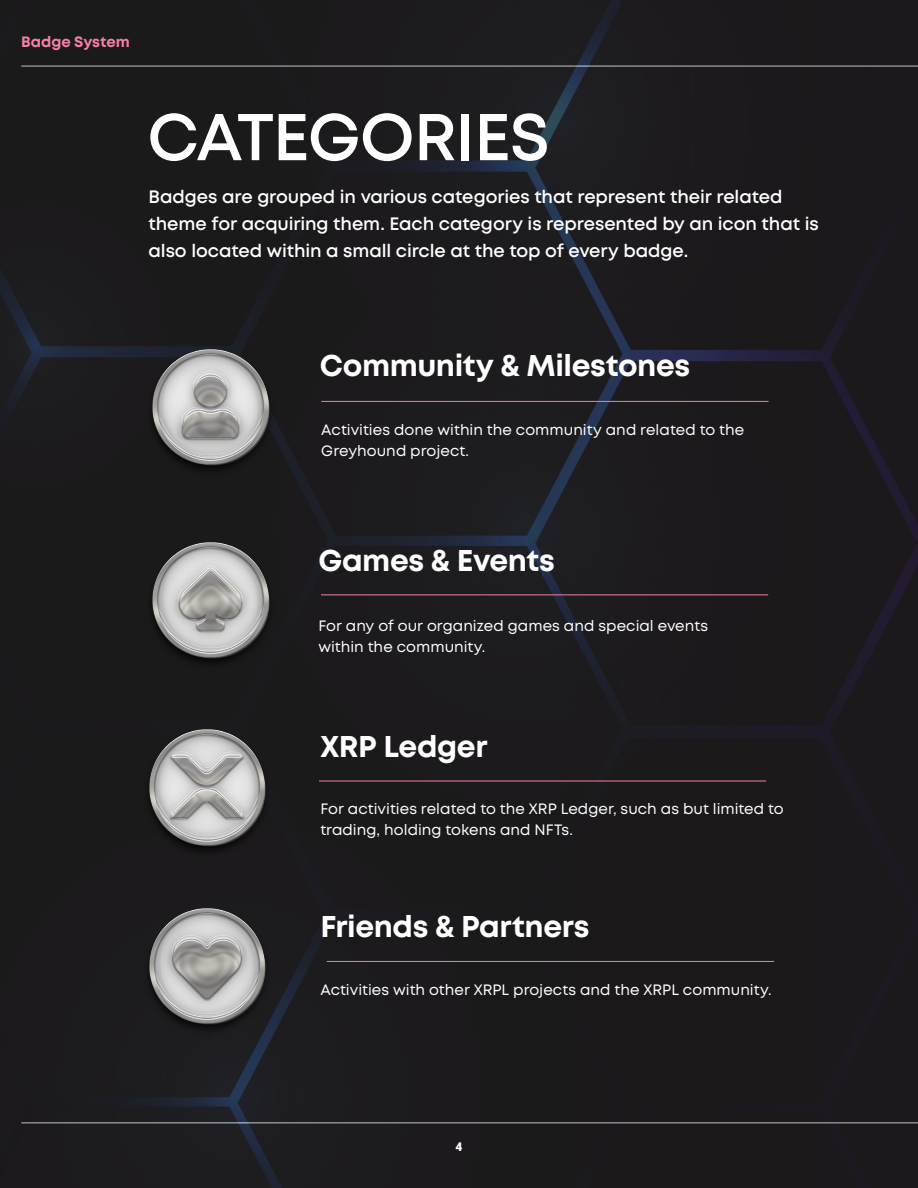
<style>
.page{position:relative;width:918px;height:1188px;background:#1c1a1c}
.page>*{position:absolute;margin:0;border:0;box-sizing:border-box;transform-origin:0 0}
.Header{font:600 66px "Mont";letter-spacing:-.015em;color:#fff}
.Subheader_10pt{font:700 30px "Mont";letter-spacing:-.015em;color:#fff}
.Subheader_24{font:600 18px/27px "Mont";letter-spacing:-.005em;color:#fff}
.Text_8pt{font:15px/21px "Mont";color:#fff}
.t1{font:700 15px "Mont";letter-spacing:-.005em;color:#f280a2}
.t2{font:900 12px "Roboto";color:#fff}
</style>
<div class="page">
<img style="left:143px;top:907px;width:128px;height:130px">
<img style="left:147px;top:348px;width:127px;height:130px">
<img style="left:143px;top:729px;width:128px;height:129px">
<img style="left:147px;top:541px;width:127px;height:130px">
<hr style="left:321px;top:401px;width:448px;height:1px;background:#f280a2">
<hr style="left:321px;top:595px;width:447px;height:1px;background:#f280a2">
<hr style="left:319px;top:781px;width:447px;height:1px;background:#f280a2">
<hr style="left:327px;top:961px;width:447px;height:1px;background:#f280a2">
<p class="t1" style="left:21px;top:32px;width:110px">Badge System</p>
<p class="Header" style="left:147px;top:95px;width:404px">CATEGORIES</p>
<p class="Subheader_24" style="left:149px;top:183px;width:672px">Badges are grouped in various categories that represent their related theme for acquiring them. Each category is represented by an icon that is also located within a small circle at the top of every badge.</p>
<p class="Subheader_10pt" style="left:320px;top:346px;width:372px">Community &amp; Milestones</p>
<p class="Text_8pt" style="left:321px;top:419px;width:424px">Activities done within the community and related to the<br>Greyhound project.</p>
<p class="Subheader_10pt" style="left:318px;top:541px;width:238px">Games &amp; Events</p>
<p class="Text_8pt" style="left:318px;top:615px;width:391px">For any of our organized games and special events within the community.</p>
<p class="Subheader_10pt" style="left:320px;top:727px;width:169px">XRP Ledger</p>
<p class="Text_8pt" style="left:320px;top:799px;width:465px">For activities related to the XRP Ledger, such as but limited to trading, holding tokens and NFTs.</p>
<p class="Subheader_10pt" style="left:320px;top:907px;width:271px">Friends &amp; Partners</p>
<p class="Text_8pt" style="left:320px;top:979px;width:453px">Activities with other XRPL projects and the XRPL community.</p>
<p class="t2" style="left:456px;top:1138px;width:8px">4</p>
</div>
